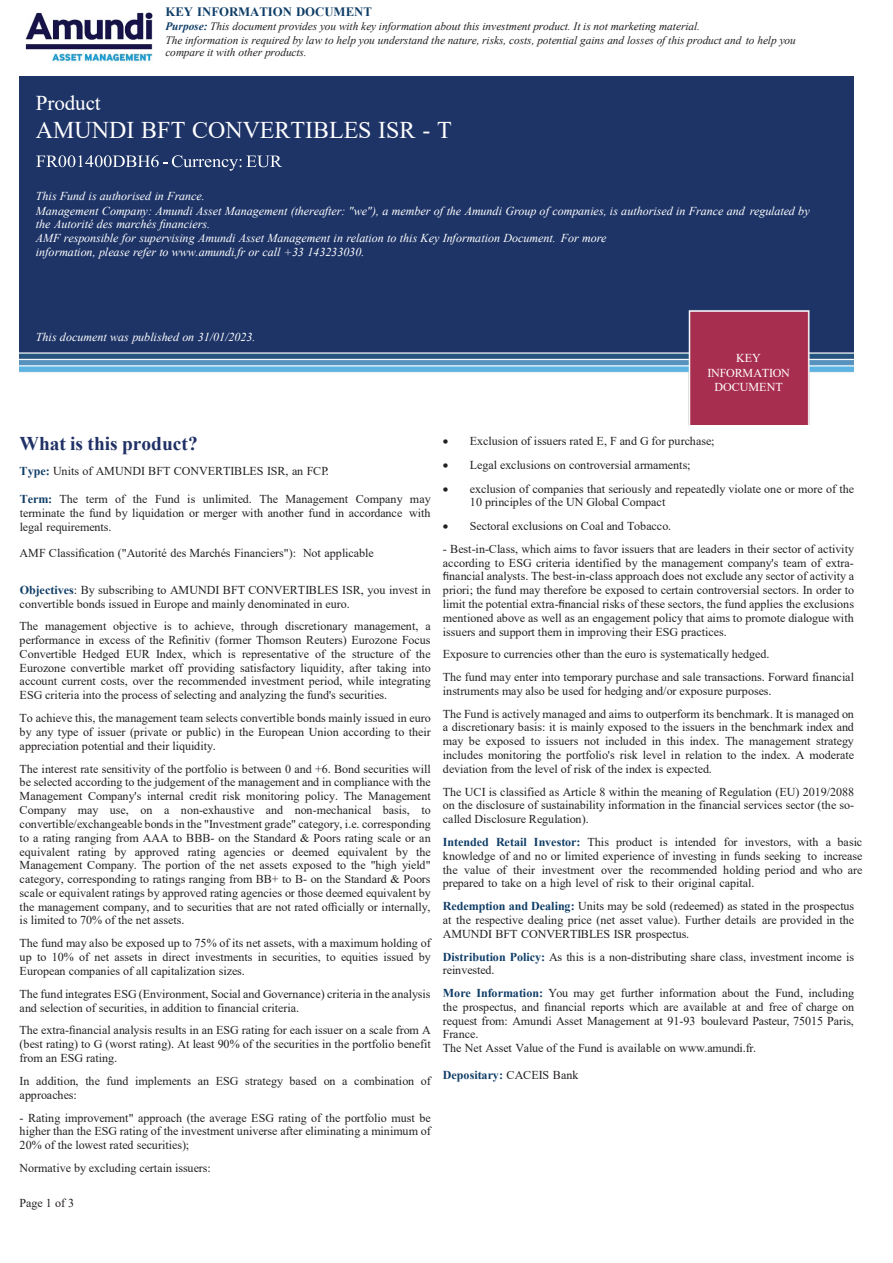
<style>
.page{position:relative;width:893px;height:1263px;background:#fff}
.page>*{position:absolute;margin:0;border:0;box-sizing:border-box;transform-origin:0 0}
.t1{font:24px "Times New Roman";color:#fff}
.t2{font:21px "Times New Roman";letter-spacing:-.005em;color:#fff}
.t3{font:700 19.5px "Times New Roman";color:#203166}
.t4{font:700 12.75px "Times New Roman";letter-spacing:-.005em;color:#0f3d66}
.t5{font:12px/13.8px "Times New Roman";letter-spacing:-.005em;color:#231f20;text-align:justify}
.t6{font:italic 12px/14px "Times New Roman";letter-spacing:-.005em;color:#fff}
.t7{font:12px/14.5px "Times New Roman";letter-spacing:-.005em;color:#fff;text-align:center}
.t8{font:700 12px "Times New Roman";color:#0f3d66}
.t9{font:italic 11.4px/13.2px "Times New Roman";letter-spacing:-.01em;color:#231f20}
.s1{font-weight:700;color:#0f3d66}
.s2{font-family:"Calibri"}
.s3{font-weight:400;color:#231f20}
</style>
<div class="page">
<img style="left:20px;top:76px;width:834px;height:348px">
<div style="left:36px;top:93px;width:788px;height:168px;background:#1e3467"></div>
<svg style="left:36px;top:155px;width:246px;height:16px;background:#4a5b84"></svg>
<div style="left:36px;top:331px;width:248px;height:12px;background:#1e3467"></div>
<div style="left:705px;top:351px;width:87px;height:43px;background:#a82e4f"></div>
<img style="left:25px;top:12px;width:128px;height:50px">
<p class="t4" style="left:165px;top:3px;width:208px">KEY INFORMATION DOCUMENT</p>
<p class="t9" style="left:165px;top:19px;width:632px"><span class="s1">Purpose:</span> This document provides you with key information about this investment product. It is not marketing material.<br>The information is required by law to help you understand the nature, risks, costs, potential gains and losses of this product and to help you compare it with other products.</p>
<h2 class="t2" style="left:36px;top:88px;width:66px">Product</h2>
<h1 class="t1" style="left:36px;top:113px;width:417px">AMUNDI BFT CONVERTIBLES ISR - T</h1>
<p class="t6" style="left:36px;top:189px;width:775px">This Fund is authorised in France.<br>Management Company: Amundi Asset Management (thereafter: "we"), a member of the Amundi Group of companies, is authorised in France and regulated by the Autorité des marchés financiers.<br>AMF responsible for supervising Amundi Asset Management in relation to this Key Information Document. For more<br>information, please refer to www.amundi.fr or call +33 143233030.</p>
<p class="t6" style="left:36px;top:329px;width:221px">This document was published on 31/01/2023.</p>
<p class="t7" style="left:707px;top:350px;width:84px">KEY<br>INFORMATION<br>DOCUMENT</p>
<h3 class="t3" style="left:20px;top:430px;width:180px">What is this product?</h3>
<p class="t5" style="left:20px;top:463px;width:311px"><span class="s1">Type:</span> Units of AMUNDI BFT CONVERTIBLES ISR, an FCP.</p>
<p class="t5" style="left:20px;top:492px;width:413px"><span class="s1">Term:</span> The term of the Fund is unlimited. The Management Company may terminate the fund by liquidation or merger with another fund in accordance with legal requirements.</p>
<p class="t5" style="left:20px;top:545px;width:356px">AMF Classification ("Autorité des Marchés Financiers"): Not applicable</p>
<p class="t5" style="left:20px;top:582px;width:413px"><span class="s1">Objectives</span>: By subscribing to AMUNDI BFT CONVERTIBLES ISR, you invest in convertible bonds issued in Europe and mainly denominated in euro.</p>
<p class="t5" style="left:20px;top:619px;width:413px">The management objective is to achieve, through discretionary management, a performance in excess of the Refinitiv (former Thomson Reuters) Eurozone Focus Convertible Hedged EUR Index, which is representative of the structure of the Eurozone convertible market off providing satisfactory liquidity, after taking into account current costs, over the recommended investment period, while integrating ESG criteria into the process of selecting and analyzing the fund's securities.</p>
<p class="t5" style="left:20px;top:711px;width:413px">To achieve this, the management team selects convertible bonds mainly issued in euro by any type of issuer (private or public) in the European Union according to their appreciation potential and their liquidity.</p>
<p class="t5" style="left:20px;top:761px;width:413px">The interest rate sensitivity of the portfolio is between 0 and +6. Bond securities will be selected according to the judgement of the management and in compliance with the Management Company's internal credit risk monitoring policy. The Management Company may use, on a non-exhaustive and non-mechanical basis, to convertible/exchangeable bonds in the "Investment grade" category, i.e. corresponding to a rating ranging from AAA to BBB- on the Standard &amp; Poors rating scale or an equivalent rating by approved rating agencies or deemed equivalent by the Management Company. The portion of the net assets exposed to the "high yield" category, corresponding to ratings ranging from BB+ to B- on the Standard &amp; Poors scale or equivalent ratings by approved rating agencies or those deemed equivalent by the management company, and to securities that are not rated officially or internally, is limited to 70% of the net assets.</p>
<p class="t5" style="left:20px;top:936px;width:413px">The fund may also be exposed up to 75% of its net assets, with a maximum holding of up to 10% of net assets in direct investments in securities, to equities issued by European companies of all capitalization sizes.</p>
<p class="t5" style="left:20px;top:986px;width:412px">The fund integrates ESG (Environment, Social and Governance) criteria in the analysis and selection of securities, in addition to financial criteria.</p>
<p class="t5" style="left:20px;top:1023px;width:413px">The extra-financial analysis results in an ESG rating for each issuer on a scale from A (best rating) to G (worst rating). At least 90% of the securities in the portfolio benefit from an ESG rating.</p>
<p class="t5" style="left:20px;top:1073px;width:413px">In addition, the fund implements an ESG strategy based on a combination of approaches:</p>
<p class="t5" style="left:20px;top:1110px;width:413px">- Rating improvement" approach (the average ESG rating of the portfolio must be higher than the ESG rating of the investment universe after eliminating a minimum of 20% of the lowest rated securities);</p>
<p class="t5" style="left:20px;top:1161px;width:193px">Normative by excluding certain issuers:</p>
<p class="t5" style="left:19px;top:1196px;width:56px">Page 1 of 3</p>
<p class="t5" style="left:443px;top:434px;width:273px">• Exclusion of issuers rated E, F and G for purchase;</p>
<p class="t5" style="left:443px;top:458px;width:249px">• Legal exclusions on controversial armaments;</p>
<p class="t5" style="left:470px;top:481px;width:386px;text-indent:-27px">• exclusion of companies that seriously and repeatedly violate one or more of the<br>10 principles of the UN Global Compact</p>
<p class="t5" style="left:443px;top:519px;width:230px">• Sectoral exclusions on Coal and Tobacco.</p>
<p class="t5" style="left:443px;top:541px;width:413px">- Best-in-Class, which aims to favor issuers that are leaders in their sector of activity according to ESG criteria identified by the management company's team of extra&shy;<span class="s2">fi</span>nancial analysts. The best-in-class approach does not exclude any sector of activity a priori; the fund may therefore be exposed to certain controversial sectors. In order to limit the potential extra-<span class="s2">fi</span>nancial risks of these sectors, the fund applies the exclusions mentioned above as well as an engagement policy that aims to promote dialogue with issuers and support them in improving their ESG practices.</p>
<p class="t5" style="left:443px;top:643px;width:413px;line-height:22.6px">Exposure to currencies other than the euro is systematically hedged.<br>The fund may enter into temporary purchase and sale transactions. Forward financial</p>
<p class="t5" style="left:443px;top:679px;width:413px;line-height:22.6px">instruments may also be used for hedging and/or exposure purposes.<br>The Fund is actively managed and aims to outperform its benchmark. It is managed on</p>
<p class="t5" style="left:443px;top:720px;width:413px">a discretionary basis: it is mainly exposed to the issuers in the benchmark index and may be exposed to issuers not included in this index. The management strategy includes monitoring the portfolio's risk level in relation to the index. A moderate deviation from the level of risk of the index is expected.</p>
<p class="t5" style="left:443px;top:784px;width:413px">The UCI is classified as Article 8 within the meaning of Regulation (EU) 2019/2088 on the disclosure of sustainability information in the financial services sector (the so&shy;called Disclosure Regulation).</p>
<p class="t5" style="left:443px;top:835px;width:421px"><span class="s1">Intended Retail Investor:</span> This product is intended for investors, with a basic knowledge of and no or limited experience of investing in funds seeking to increase the value of their investment over the recommended holding period and who are prepared to take on a high level of risk to their original capital.</p>
<p class="t5" style="left:443px;top:899px;width:413px"><span class="s1">Redemption and Dealing:</span> Units may be sold (redeemed) as stated in the prospectus at the respective dealing price (net asset value). Further details are provided in the AMUNDI BFT CONVERTIBLES ISR prospectus.</p>
<p class="t5" style="left:443px;top:949px;width:413px"><span class="s1">Distribution Policy:</span> As this is a non-distributing share class, investment income is reinvested.</p>
<p class="t5" style="left:443px;top:986px;width:413px;text-align:left"><span class="s1">More Information:</span> You may get further information about the Fund, including the prospectus, and financial reports which are available at and free of charge on request from: Amundi Asset Management at 91-93 boulevard Pasteur, 75015 Paris, France.<br>The Net Asset Value of the Fund is available on www.amundi.fr.</p>
<p class="t8" style="left:443px;top:1066px;width:137px">Depositary: <span class="s3">CACEIS Bank</span></p>
</div>
